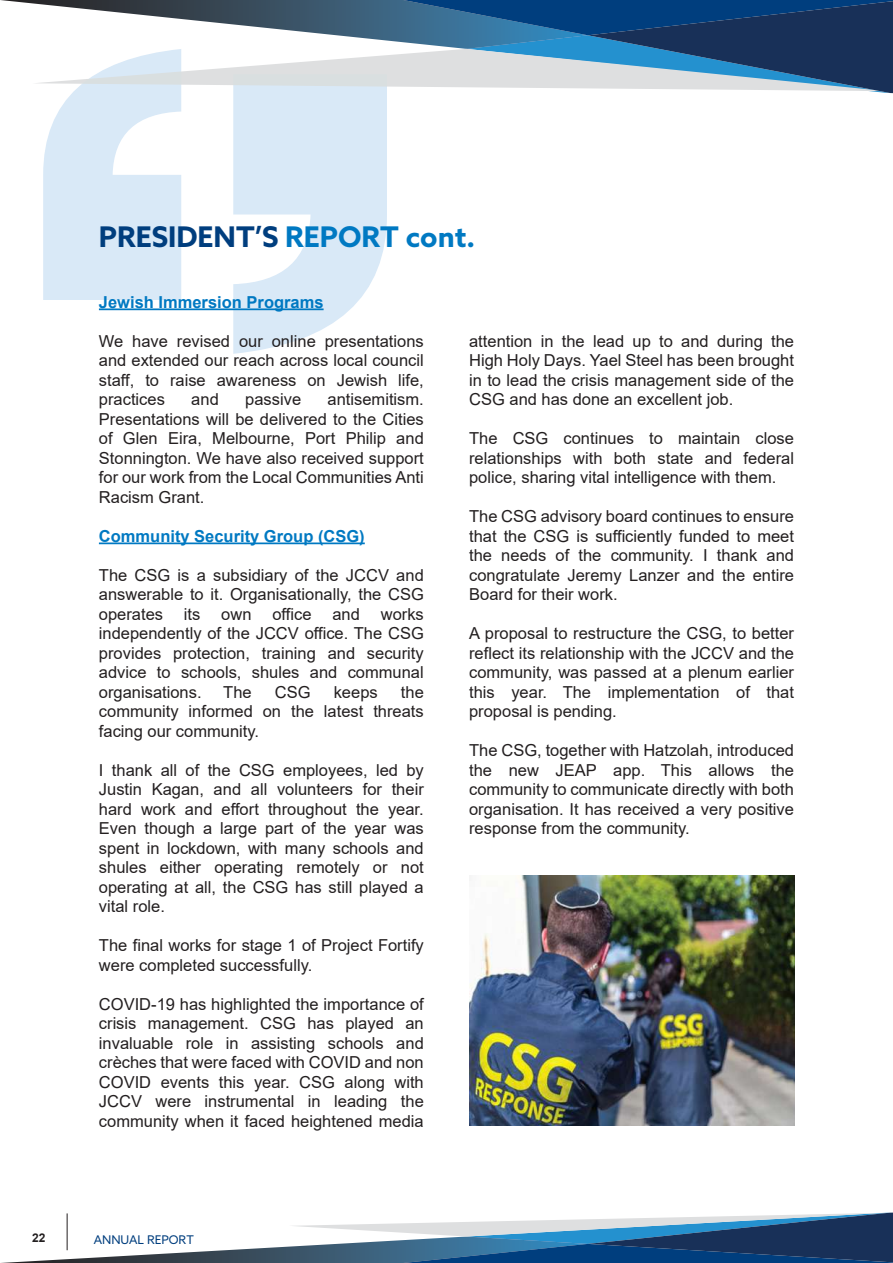
<style>
.page{position:relative;width:893px;height:1263px;background:#fff}
.page>*{position:absolute;margin:0;border:0;box-sizing:border-box;transform-origin:0 0}
.t1{font:700 28.5px "Azo Sans";color:#003e7e}
.t2{font:16.5px/19.5px "Arial";color:#231f20;text-align:justify}
.t3{font:700 16.5px "Arial";color:#0079c2}
.t4{font:12px "Azo Sans";color:#003e7e}
.t5{font:700 12px "Arial";color:#231f20}
.s1{color:#0079c2}
</style>
<div class="page">
<svg style="left:1px;top:1212px;width:892px;height:51px"></svg>
<svg style="left:0;top:0;width:893px;height:354px"></svg>
<hr style="left:99px;top:308px;width:225px;height:2px;background:#0079c2">
<hr style="left:99px;top:542px;width:266px;height:2px;background:#0079c2">
<img style="left:469px;top:876px;width:325px;height:249px">
<h1 class="t1" style="left:99px;top:218px;width:378px">PRESIDENT’S <span class="s1">REPORT cont.</span></h1>
<p class="t3" style="left:99px;top:290px;width:226px">Jewish Immersion Programs</p>
<p class="t2" style="left:99px;top:331px;width:326px">We have revised our online presentations and extended our reach across local council staff, to raise awareness on Jewish life, practices</p>
<p class="t2" style="left:99px;top:389px;width:326px;text-indent:229px">antisemitism.<br>Presentations will be delivered to the Cities of Glen Eira, Melbourne, Port Philip and Stonnington. We have also received support for our work from the Local Communities Anti Racism Grant.</p>
<p class="t3" style="left:99px;top:524px;width:267px">Community Security Group (CSG)</p>
<p class="t2" style="left:99px;top:565px;width:326px">The CSG is a subsidiary of the JCCV and answerable to it. Organisationally, the CSG operates</p>
<p class="t2" style="left:191px;top:389px;width:29px">and</p>
<p class="t2" style="left:245px;top:389px;width:57px">passive</p>
<p class="t2" style="left:184px;top:604px;width:18px">its</p>
<p class="t2" style="left:221px;top:604px;width:32px">own</p>
<p class="t2" style="left:272px;top:604px;width:41px">office</p>
<p class="t2" style="left:332px;top:604px;width:29px">and</p>
<p class="t2" style="left:99px;top:604px;width:326px;text-indent:282px">works independently of the JCCV office. The CSG provides protection, training and security advice to schools, shules and communal organisations.</p>
<p class="t2" style="left:223px;top:682px;width:30px">The</p>
<p class="t2" style="left:275px;top:682px;width:37px">CSG</p>
<p class="t2" style="left:334px;top:682px;width:46px">keeps</p>
<p class="t2" style="left:99px;top:682px;width:326px;text-indent:302px">the community informed on the latest threats facing our community.</p>
<p class="t2" style="left:99px;top:760px;width:326px">I thank all of the CSG employees, led by Justin Kagan, and all volunteers for their hard work and effort throughout the year.<br>Even though a large part of the year was spent in lockdown, with many schools and shules either operating remotely or not operating at all, the CSG has still played a vital role.</p>
<p class="t2" style="left:99px;top:935px;width:326px">The final works for stage 1 of Project Fortify were completed successfully.</p>
<p class="t2" style="left:99px;top:994px;width:326px">COVID-19 has highlighted the importance of crisis management. CSG has played an invaluable role in assisting schools and crèches that were faced with COVID and non COVID events this year. CSG along with JCCV were instrumental in leading the community when it faced heightened media</p>
<p class="t5" style="left:32px;top:1230px;width:15px">22</p>
<p class="t4" style="left:94px;top:1232px;width:102px">ANNUAL REPORT</p>
<p class="t2" style="left:469px;top:331px;width:326px">attention in the lead up to and during the High Holy Days. Yael Steel has been brought in to lead the crisis management side of the CSG and has done an excellent job.</p>
<p class="t2" style="left:469px;top:428px;width:326px">The CSG continues to maintain close relationships with both state and federal police, sharing vital intelligence with them.</p>
<p class="t2" style="left:469px;top:506px;width:326px">The CSG advisory board continues to ensure that the CSG is sufficiently funded to meet the needs of the community. I thank and congratulate Jeremy Lanzer and the entire Board for their work.</p>
<p class="t2" style="left:469px;top:623px;width:326px">A proposal to restructure the CSG, to better reflect its relationship with the JCCV and the community, was passed at a plenum earlier this year. The implementation of that proposal is pending.</p>
<p class="t2" style="left:469px;top:740px;width:326px">The CSG, together with Hatzolah, introduced the new JEAP app. This allows the community to communicate directly with both organisation. It has received a very positive response from the community.</p>
</div>
